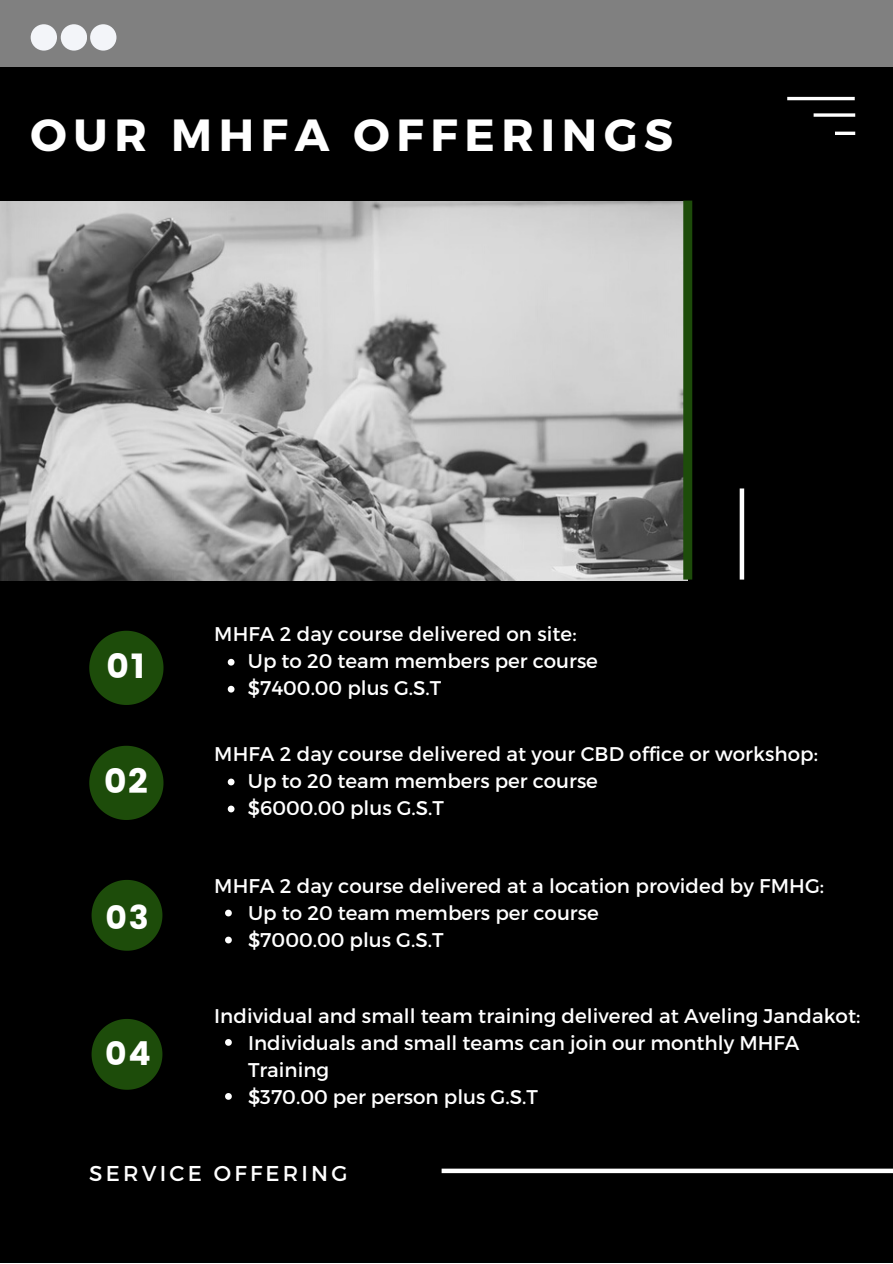
<style>
.page{position:relative;width:893px;height:1264px;background:#fff}
.page>*{position:absolute;margin:0;border:0;box-sizing:border-box;transform-origin:0 0}
.t1{font:700 45px "Montserrat";letter-spacing:.15em;color:#fff}
.t2{font:34.5px "Poppins";color:#fff}
.t3{font:33px "Poppins";color:#fff}
.t4{font:21.45px "Montserrat";letter-spacing:.15em;color:#fff}
.t5{font:19.8px/27px "Montserrat";color:#fff}
</style>
<div class="page">
<div style="left:0;top:0;width:892px;height:1262px;background:#000"></div>
<div style="left:0;top:0;width:892px;height:66px;background:#808080"></div>
<hr style="left:787px;top:97px;width:67px;height:3px;background:#fff">
<svg style="left:813px;top:113px;width:42px;height:4px"></svg>
<hr style="left:834px;top:132px;width:21px;height:3px;background:#fff">
<div style="left:441px;top:1168px;width:451px;height:5px;background:#fff"></div>
<div style="left:31px;top:24px;width:26px;height:27px;background:#f3f5f9;border-radius:50%"></div>
<div style="left:61px;top:24px;width:26px;height:27px;background:#f3f5f9;border-radius:50%"></div>
<div style="left:90px;top:24px;width:26px;height:27px;background:#f3f5f9;border-radius:50%"></div>
<img style="left:0;top:201px;width:687px;height:379px">
<div style="left:739px;top:488px;width:5px;height:91px;background:#fff"></div>
<svg style="left:89px;top:630px;width:74px;height:75px"></svg>
<svg style="left:228px;top:659px;width:6px;height:6px"></svg>
<svg style="left:228px;top:686px;width:6px;height:6px"></svg>
<svg style="left:89px;top:745px;width:74px;height:75px"></svg>
<svg style="left:228px;top:778px;width:6px;height:7px"></svg>
<svg style="left:228px;top:805px;width:6px;height:7px"></svg>
<svg style="left:92px;top:880px;width:70px;height:70px"></svg>
<svg style="left:225px;top:909px;width:7px;height:7px"></svg>
<svg style="left:225px;top:936px;width:7px;height:7px"></svg>
<svg style="left:92px;top:1019px;width:70px;height:70px"></svg>
<svg style="left:225px;top:1039px;width:7px;height:6px"></svg>
<svg style="left:225px;top:1093px;width:7px;height:6px"></svg>
<div style="left:683px;top:200px;width:9px;height:379px;background:#1d4c0a"></div>
<h1 class="t1" style="left:31px;top:106px;width:644px">OUR MHFA OFFERINGS</h1>
<p class="t5" style="left:214px;top:619px;width:364px">MHFA 2 day course delivered on site:</p>
<h2 class="t2" style="left:107px;top:646px;width:40px">01</h2>
<p class="t5" style="left:248px;top:646px;width:351px">Up to 20 team members per course $7400.00 plus G.S.T</p>
<p class="t5" style="left:214px;top:739px;width:605px">MHFA 2 day course delivered at your CBD office or workshop:</p>
<h2 class="t2" style="left:104px;top:761px;width:45px">02</h2>
<p class="t5" style="left:248px;top:766px;width:351px">Up to 20 team members per course $6000.00 plus G.S.T</p>
<p class="t5" style="left:214px;top:871px;width:611px">MHFA 2 day course delivered at a location provided by FMHG:</p>
<h3 class="t3" style="left:105px;top:898px;width:45px">03</h3>
<p class="t5" style="left:248px;top:898px;width:352px">Up to 20 team members per course $7000.00 plus G.S.T</p>
<p class="t5" style="left:214px;top:1001px;width:647px">Individual and small team training delivered at Aveling Jandakot:</p>
<h3 class="t3" style="left:105px;top:1033px;width:47px">04</h3>
<p class="t5" style="left:248px;top:1028px;width:553px">Individuals and small teams can join our monthly MHFA<br>Training<br>$370.00 per person plus G.S.T</p>
<p class="t4" style="left:89px;top:1158px;width:260px">SERVICE OFFERING</p>
</div>
